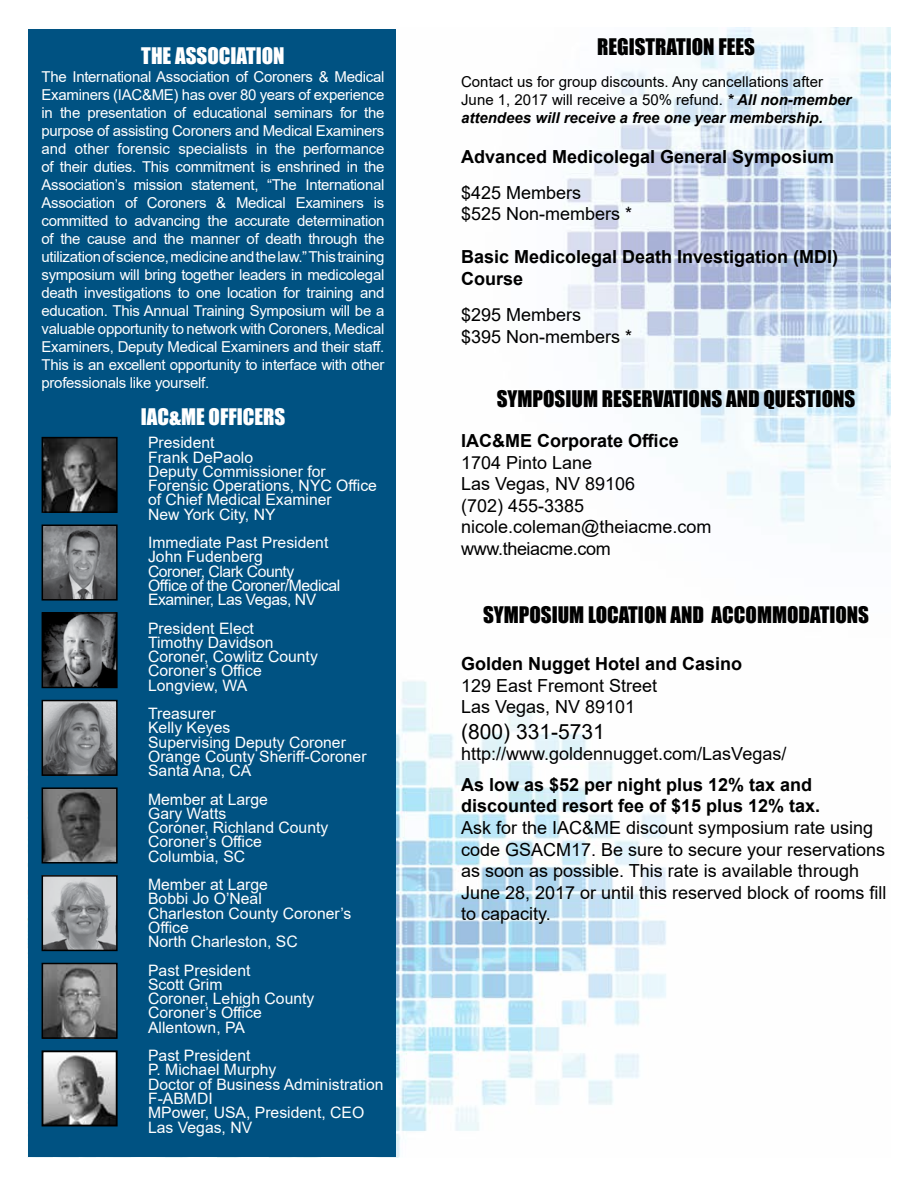
<style>
.page{position:relative;width:918px;height:1188px;background:#fff}
.page>*{position:absolute;margin:0;border:0;box-sizing:border-box;transform-origin:0 0}
.t1{font:21px "Impact";color:#000}
.t2{font:21px "Impact";color:#fff}
.t3{font:21px "Arial";color:#000}
.t4{font:18px/21.6px "Arial";color:#000}
.t5{font:700 18px/21.6px "Arial";color:#000}
.t6{font:15.75px/14.2px "Arial";color:#fff}
.t7{font:15.75px/14.2px "Arial";letter-spacing:-.03em;color:#fff}
.t8{font:15px/18px "Arial";letter-spacing:-.02em;color:#fff;text-align:justify}
.t9{font:15px/18px "Arial";color:#000}
.s1{font-weight:700;font-style:italic}
</style>
<div class="page">
<img style="left:27px;top:28px;width:864px;height:1129px">
<div style="left:28px;top:29px;width:367px;height:1127px;background:#005282"></div>
<img style="left:45px;top:440px;width:70px;height:70px">
<div style="left:42px;top:437px;width:76px;height:76px;border:2px solid #000"></div>
<img style="left:45px;top:528px;width:70px;height:70px">
<div style="left:42px;top:525px;width:76px;height:76px;border:2px solid #000"></div>
<img style="left:45px;top:966px;width:70px;height:70px">
<div style="left:42px;top:963px;width:76px;height:76px;border:2px solid #000"></div>
<img style="left:45px;top:790px;width:70px;height:71px">
<div style="left:42px;top:787px;width:76px;height:77px;border:2px solid #000"></div>
<img style="left:45px;top:615px;width:70px;height:70px">
<div style="left:42px;top:612px;width:76px;height:76px;border:2px solid #000"></div>
<img style="left:45px;top:1053px;width:70px;height:70px">
<div style="left:42px;top:1050px;width:76px;height:76px;border:2px solid #000"></div>
<img style="left:45px;top:703px;width:70px;height:70px">
<div style="left:42px;top:700px;width:76px;height:76px;border:2px solid #000"></div>
<img style="left:45px;top:878px;width:70px;height:70px">
<div style="left:42px;top:875px;width:76px;height:76px;border:2px solid #000"></div>
<h1 class="t2" style="left:141px;top:40px;width:145px">THE ASSOCIATION</h1>
<p class="t8" style="left:42px;top:68px;width:344px">The International Association of Coroners &amp; Medical Examiners (IAC&amp;ME) has over 80 years of experience in the presentation of educational seminars for the purpose of assisting Coroners and Medical Examiners and other forensic specialists in the performance of their duties. This commitment is enshrined in the Association’s mission statement, “The International Association of Coroners &amp; Medical Examiners is committed to advancing the accurate determination of the cause and the manner of death through the utilization of science, medicine and the law.” This training symposium will bring together leaders in medicolegal death investigations to one location for training and education. This Annual Training Symposium will be a valuable opportunity to network with Coroners, Medical Examiners, Deputy Medical Examiners and their staff.<br>This is an excellent opportunity to interface with other professionals like yourself.</p>
<h1 class="t2" style="left:141px;top:401px;width:146px">IAC&amp;ME OFFICERS</h1>
<p class="t6" style="left:148px;top:436px;width:230px">President<br>Frank DePaolo<br>Deputy Commissioner for<br>Forensic Operations, NYC Office of Chief Medical Examiner<br>New York City, NY</p>
<p class="t7" style="left:148px;top:535px;width:194px">Immediate Past President<br>John Fudenberg<br>Coroner, Clark County<br>Office of the Coroner/Medical<br>Examiner, Las Vegas, NV</p>
<p class="t6" style="left:148px;top:621px;width:171px">President Elect<br>Timothy Davidson<br>Coroner, Cowlitz County<br>Coroner’s Office<br>Longview, WA</p>
<p class="t6" style="left:148px;top:706px;width:220px">Treasurer<br>Kelly Keyes<br>Supervising Deputy Coroner<br>Orange County Sheriff-Coroner<br>Santa Ana, CA</p>
<p class="t6" style="left:148px;top:792px;width:182px">Member at Large<br>Gary Watts<br>Coroner, Richland County<br>Coroner’s Office<br>Columbia, SC</p>
<p class="t6" style="left:148px;top:877px;width:205px">Member at Large<br>Bobbi Jo O’Neal<br>Charleston County Coroner’s<br>Office<br>North Charleston, SC</p>
<p class="t6" style="left:148px;top:963px;width:168px">Past President<br>Scott Grim<br>Coroner, Lehigh County<br>Coroner’s Office<br>Allentown, PA</p>
<p class="t6" style="left:148px;top:1048px;width:237px">Past President<br>P. Michael Murphy<br>Doctor of Business Administration<br>F-ABMDI<br>MPower, USA, President, CEO<br>Las Vegas, NV</p>
<h1 class="t1" style="left:597px;top:30px;width:159px">REGISTRATION FEES</h1>
<p class="t9" style="left:461px;top:73px;width:392px">Contact us for group discounts. Any cancellations after<br>June 1, 2017 will receive a 50% refund. <span class="s1">* All non-member attendees will receive a free one year membership.</span></p>
<p class="t5" style="left:461px;top:146px;width:375px">Advanced Medicolegal General Symposium</p>
<p class="t4" style="left:461px;top:181px;width:173px">$425 Members<br>$525 Non-members *</p>
<p class="t5" style="left:461px;top:247px;width:379px">Basic Medicolegal Death Investigation (MDI)<br>Course</p>
<p class="t4" style="left:461px;top:304px;width:173px">$295 Members<br>$395 Non-members *</p>
<h1 class="t1" style="left:497px;top:383px;width:360px">SYMPOSIUM RESERVATIONS AND QUESTIONS</h1>
<p class="t5" style="left:461px;top:430px;width:219px">IAC&amp;ME Corporate Office</p>
<p class="t4" style="left:461px;top:451px;width:252px">1704 Pinto Lane<br>Las Vegas, NV 89106<br>(702) 455-3385 nicole.coleman@theiacme.com www.theiacme.com</p>
<h1 class="t1" style="left:483px;top:599px;width:388px">SYMPOSIUM LOCATION AND ACCOMMODATIONS</h1>
<p class="t5" style="left:461px;top:653px;width:283px">Golden Nugget Hotel and Casino</p>
<p class="t4" style="left:461px;top:675px;width:198px">129 East Fremont Street<br>Las Vegas, NV 89101</p>
<h1 class="t3" style="left:461px;top:717px;width:145px">(800) 331-5731</h1>
<p class="t4" style="left:461px;top:743px;width:327px">http://www.goldennugget.com/LasVegas/</p>
<p class="t5" style="left:461px;top:774px;width:361px">As low as $52 per night plus 12% tax and discounted resort fee of $15 plus 12% tax.</p>
<p class="t4" style="left:461px;top:817px;width:427px">Ask for the IAC&amp;ME discount symposium rate using code GSACM17. Be sure to secure your reservations as soon as possible. This rate is available through June 28, 2017 or until this reserved block of rooms fill to capacity.</p>
</div>
